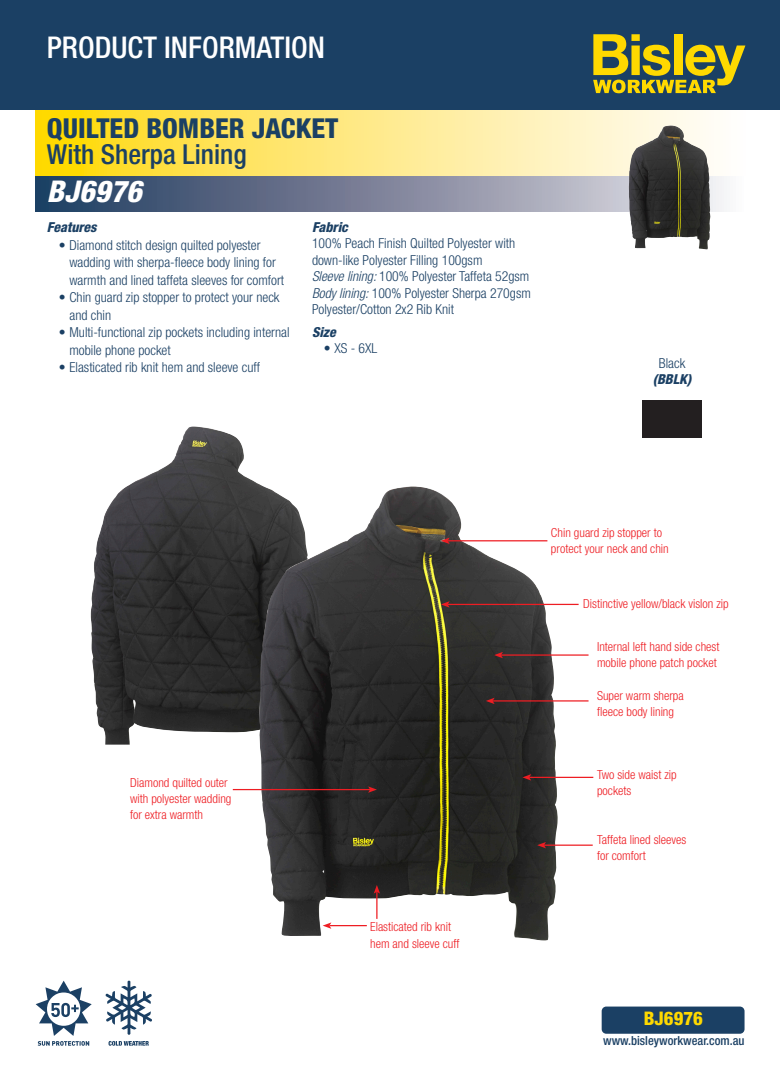
<style>
.page{position:relative;width:780px;height:1088px;background:#fff}
.page>*{position:absolute;margin:0;border:0;box-sizing:border-box;transform-origin:0 0}
.t1{font:300 condensed 30px "Helvetica Neue LT Std";color:#fff}
.t2{font:italic 800 condensed 30px "Helvetica Neue LT Std";color:#fff}
.t3{font:800 condensed 27.5px "Helvetica Neue LT Std";color:#1b4064}
.t4{font:500 condensed 27.5px "Helvetica Neue LT Std";color:#1b4064}
.t5{font:800 condensed 18.75px "Helvetica Neue LT Std";color:#ffd900}
.t6{font:300 condensed 13.75px/17.5px "Helvetica Neue LT Std";color:#1b4064}
.t7{font:italic 800 condensed 13.75px "Helvetica Neue LT Std";color:#1b4064}
.t8{font:300 condensed 12.5px/16.2px "Helvetica Neue LT Std";color:#ee1d23}
.t9{font:500 condensed 12.5px "Helvetica Neue LT Std";color:#1b4064}
.s1{font-style:italic}
</style>
<div class="page">
<svg style="left:35px;top:175px;width:689px;height:36px;background:#788296"></svg>
<svg style="left:35px;top:109px;width:727px;height:66px;background:#fbe784"></svg>
<div style="left:0;top:0;width:762px;height:109px;background:#1b4064"></div>
<div style="left:762px;top:0;width:18px;height:109px;background:#1b4064"></div>
<svg style="left:593px;top:34px;width:152px;height:59px"></svg>
<img style="left:90px;top:426px;width:172px;height:318px">
<img style="left:258px;top:486px;width:300px;height:455px">
<div style="left:601px;top:1006px;width:143px;height:28px;background:#1b4064;border-radius:5px"></div>
<div style="left:641px;top:400px;width:60px;height:37px;background:#231f20"></div>
<hr style="left:447px;top:540px;width:100px;height:1px;background:#ee1d23">
<svg style="left:441px;top:538px;width:8px;height:6px"></svg>
<hr style="left:529px;top:777px;width:64px;height:1px;background:#ee1d23">
<svg style="left:522px;top:774px;width:9px;height:6px"></svg>
<hr style="left:544px;top:844px;width:48px;height:2px;background:#ee1d23">
<svg style="left:537px;top:842px;width:9px;height:6px"></svg>
<hr style="left:233px;top:789px;width:137px;height:1px;background:#ee1d23">
<svg style="left:368px;top:786px;width:9px;height:7px"></svg>
<hr style="left:329px;top:925px;width:38px;height:1px;background:#ee1d23">
<svg style="left:322px;top:922px;width:9px;height:7px"></svg>
<hr style="left:501px;top:654px;width:87px;height:2px;background:#ee1d23">
<svg style="left:494px;top:652px;width:9px;height:6px"></svg>
<hr style="left:492px;top:700px;width:96px;height:1px;background:#ee1d23">
<svg style="left:486px;top:698px;width:8px;height:6px"></svg>
<svg style="left:36px;top:980px;width:56px;height:66px"></svg>
<svg style="left:108px;top:1041px;width:41px;height:5px"></svg>
<svg style="left:105px;top:980px;width:47px;height:55px"></svg>
<img style="left:628px;top:125px;width:82px;height:125px">
<svg style="left:373px;top:885px;width:7px;height:34px"></svg>
<hr style="left:447px;top:604px;width:131px;height:1px;background:#ee1d23">
<svg style="left:441px;top:601px;width:8px;height:7px"></svg>
<p class="t1" style="left:47px;top:30px;width:266px">PRODUCT INFORMATION</p>
<p class="t3" style="left:47px;top:111px;width:293px">QUILTED BOMBER JACKET</p>
<p class="t4" style="left:47px;top:138px;width:201px">With Sherpa Lining</p>
<p class="t2" style="left:47px;top:173px;width:96px">BJ6976</p>
<p class="t7" style="left:47px;top:219px;width:51px">Features</p>
<p class="t6" style="left:69px;top:236px;width:216px;text-indent:-11px">• Diamond stitch design quilted polyester wadding with sherpa-fleece body lining for warmth and lined taffeta sleeves for comfort</p>
<p class="t6" style="left:69px;top:289px;width:211px;text-indent:-11px">• Chin guard zip stopper to protect your neck and chin</p>
<p class="t6" style="left:69px;top:324px;width:221px;text-indent:-11px">• Multi-functional zip pockets including internal mobile phone pocket</p>
<p class="t6" style="left:59px;top:359px;width:203px">• Elasticated rib knit hem and sleeve cuff</p>
<p class="t7" style="left:312px;top:218px;width:37px">Fabric</p>
<p class="t6" style="left:312px;top:235px;width:205px;line-height:16.5px">100% Peach Finish Quilted Polyester with down-like Polyester Filling 100gsm</p>
<p class="t6" style="left:312px;top:267px;width:219px"><span class="s1">Sleeve lining:</span> 100% Polyester Taffeta 52gsm</p>
<p class="t6" style="left:312px;top:284px;width:220px"><span class="s1">Body lining:</span> 100% Polyester Sherpa 270gsm</p>
<p class="t6" style="left:312px;top:300px;width:143px">Polyester/Cotton 2x2 Rib Knit</p>
<p class="t7" style="left:312px;top:323px;width:25px">Size</p>
<p class="t6" style="left:324px;top:339px;width:55px">• XS - 6XL</p>
<p class="t6" style="left:658px;top:354px;width:28px">Black</p>
<p class="t7" style="left:652px;top:371px;width:40px">(BBLK)</p>
<p class="t8" style="left:130px;top:774px;width:103px">Diamond quilted outer with polyester wadding for extra warmth</p>
<p class="t8" style="left:370px;top:919px;width:91px">Elasticated rib knit hem and sleeve cuff</p>
<p class="t8" style="left:551px;top:524px;width:119px">Chin guard zip stopper to protect your neck and chin</p>
<p class="t8" style="left:583px;top:595px;width:147px">Distinctive yellow/black vislon zip</p>
<p class="t8" style="left:597px;top:638px;width:124px">Internal left hand side chest mobile phone patch pocket</p>
<p class="t8" style="left:597px;top:687px;width:88px">Super warm sherpa fleece body lining</p>
<p class="t8" style="left:597px;top:766px;width:81px">Two side waist zip pockets</p>
<p class="t8" style="left:597px;top:831px;width:91px">Taffeta lined sleeves for comfort</p>
<p class="t5" style="left:643px;top:1007px;width:61px">BJ6976</p>
<p class="t9" style="left:603px;top:1033px;width:143px">www.bisleyworkwear.com.au</p>
</div>
